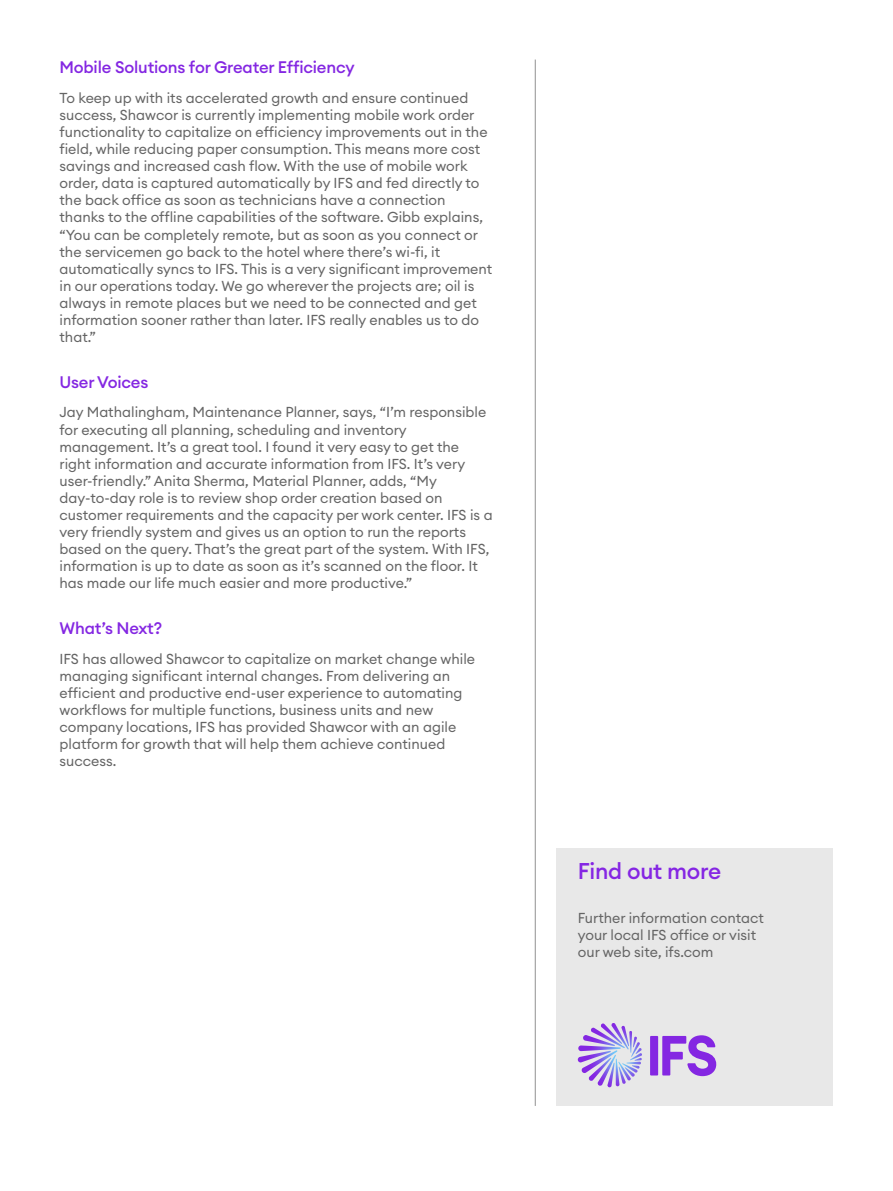
<style>
.page{position:relative;width:893px;height:1191px;background:#fff}
.page>*{position:absolute;margin:0;border:0;box-sizing:border-box;transform-origin:0 0}
.t1{font:500 22.5px "Euclid Circular A";letter-spacing:-.01em;color:#8526e3}
.t2{font:500 16.5px "Euclid Circular A";letter-spacing:-.01em;color:#8427e2}
.t3{font:14.25px/17.1px "Euclid Circular A";color:#656565}
</style>
<div class="page">
<hr style="left:535px;top:60px;width:1px;height:1046px;background:#919191">
<div style="left:556px;top:848px;width:277px;height:258px;background:#e8e8e8"></div>
<svg style="left:650px;top:1035px;width:66px;height:41px"></svg>
<svg style="left:578px;top:1023px;width:64px;height:63px"></svg>
<p class="t2" style="left:60px;top:56px;width:297px">Mobile Solutions for Greater Efficiency</p>
<p class="t3" style="left:60px;top:89px;width:434px">To keep up with its accelerated growth and ensure continued success, Shawcor is currently implementing mobile work order functionality to capitalize on efficiency improvements out in the field, while reducing paper consumption. This means more cost savings and increased cash flow. With the use of mobile work order, data is captured automatically by IFS and fed directly to the back office as soon as technicians have a connection thanks to the offline capabilities of the software. Gibb explains, “You can be completely remote, but as soon as you connect or the servicemen go back to the hotel where there’s wi-fi, it automatically syncs to IFS. This is a very significant improvement in our operations today. We go wherever the projects are; oil is always in remote places but we need to be connected and get information sooner rather than later. IFS really enables us to do that.”</p>
<p class="t2" style="left:60px;top:371px;width:90px">User Voices</p>
<p class="t3" style="left:60px;top:403px;width:435px">Jay Mathalingham, Maintenance Planner, says, “I’m responsible for executing all planning, scheduling and inventory management. It’s a great tool. I found it very easy to get the right information and accurate information from IFS. It’s very user-friendly.” Anita Sherma, Material Planner, adds, “My day-to-day role is to review shop order creation based on customer requirements and the capacity per work center. IFS is a very friendly system and gives us an option to run the reports based on the query. That’s the great part of the system. With IFS, information is up to date as soon as it’s scanned on the floor. It has made our life much easier and more productive.”</p>
<p class="t2" style="left:60px;top:617px;width:104px">What’s Next?</p>
<p class="t3" style="left:60px;top:650px;width:417px">IFS has allowed Shawcor to capitalize on market change while managing significant internal changes. From delivering an efficient and productive end-user experience to automating workflows for multiple functions, business units and new company locations, IFS has provided Shawcor with an agile platform for growth that will help them achieve continued success.</p>
<h1 class="t1" style="left:578px;top:857px;width:145px">Find out more</h1>
<p class="t3" style="left:578px;top:909px;width:188px">Further information contact your local IFS office or visit our web site, ifs.com</p>
</div>
